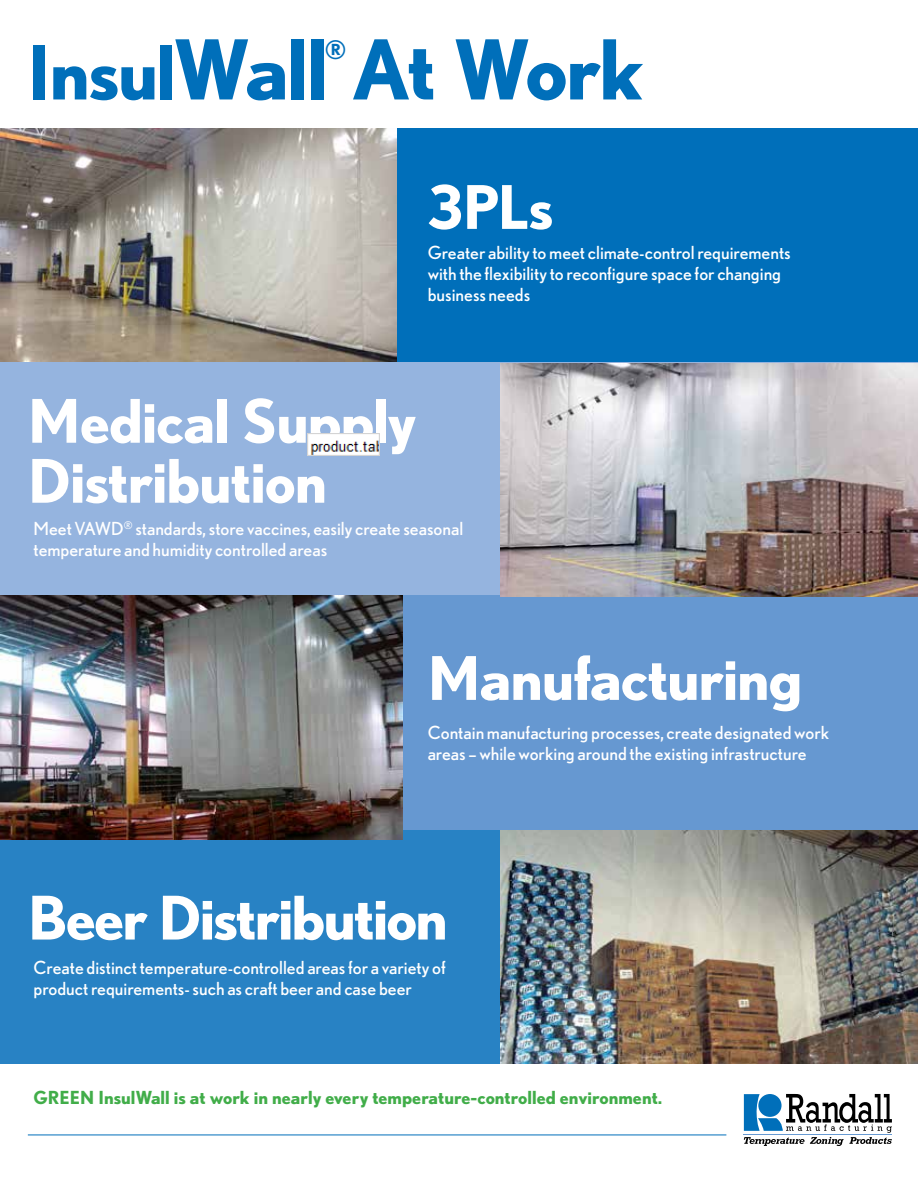
<style>
.page{position:relative;width:918px;height:1188px;background:#fff}
.page>*{position:absolute;margin:0;border:0;box-sizing:border-box;transform-origin:0 0}
.t1{font:700 82.35px "Nobel";letter-spacing:-.025em;color:#006fba}
.t2{font:700 60px/60px "Nobel";letter-spacing:-.015em;color:#fff}
.t3{font:700 25.5px "Nobel";color:#006fba}
.t4{font:18px/21px "Nobel";color:#fff}
.t5{font:700 18px "Nobel";color:#41ad49}
.s1{font-size:74.7px}
</style>
<div class="page">
<div style="left:0;top:129px;width:918px;height:233px;background:#006fba"></div>
<div style="left:0;top:362px;width:918px;height:234px;background:#95b4df"></div>
<div style="left:0;top:595px;width:918px;height:244px;background:#6698d1"></div>
<div style="left:0;top:830px;width:918px;height:234px;background:#2882c4"></div>
<img style="left:0;top:129px;width:397px;height:233px">
<img style="left:501px;top:363px;width:417px;height:233px">
<img style="left:501px;top:830px;width:417px;height:234px">
<img style="left:0;top:595px;width:403px;height:244px">
<svg style="left:744px;top:1094px;width:148px;height:52px"></svg>
<hr style="left:744px;top:1134px;width:148px;height:1px;background:#6699d1">
<hr style="left:28px;top:1135px;width:698px;height:1px;background:#006fba">
<img style="left:308px;top:433px;width:72px;height:23px">
<h1 class="t1" style="left:28px;top:21px;width:618px"><span class="s1">Insul</span>Wall At Work</h1>
<h3 class="t3" style="left:325px;top:34px;width:23px">®</h3>
<h2 class="t2" style="left:428px;top:176px;width:127px">3PLs</h2>
<p class="t4" style="left:428px;top:242px;width:365px">Greater ability to meet climate-control requirements with the flexibility to reconfigure space for changing business needs</p>
<h2 class="t2" style="left:28px;top:390px;width:390px">Medical Supply<br>Distribution</h2>
<p class="t4" style="left:33px;top:518px;width:431px">Meet VAWD<sup>®</sup> standards, store vaccines, easily create seasonal temperature and humidity controlled areas</p>
<h2 class="t2" style="left:428px;top:647px;width:376px">Manufacturing</h2>
<p class="t4" style="left:428px;top:722px;width:403px">Contain manufacturing processes, create designated work areas – while working around the existing infrastructure</p>
<h2 class="t2" style="left:28px;top:887px;width:421px">Beer Distribution</h2>
<p class="t4" style="left:33px;top:956px;width:414px">Create distinct temperature-controlled areas for a variety of product requirements- such as craft beer and case beer</p>
<p class="t5" style="left:33px;top:1087px;width:630px">GREEN InsulWall is at work in nearly every temperature-controlled environment.</p>
</div>
